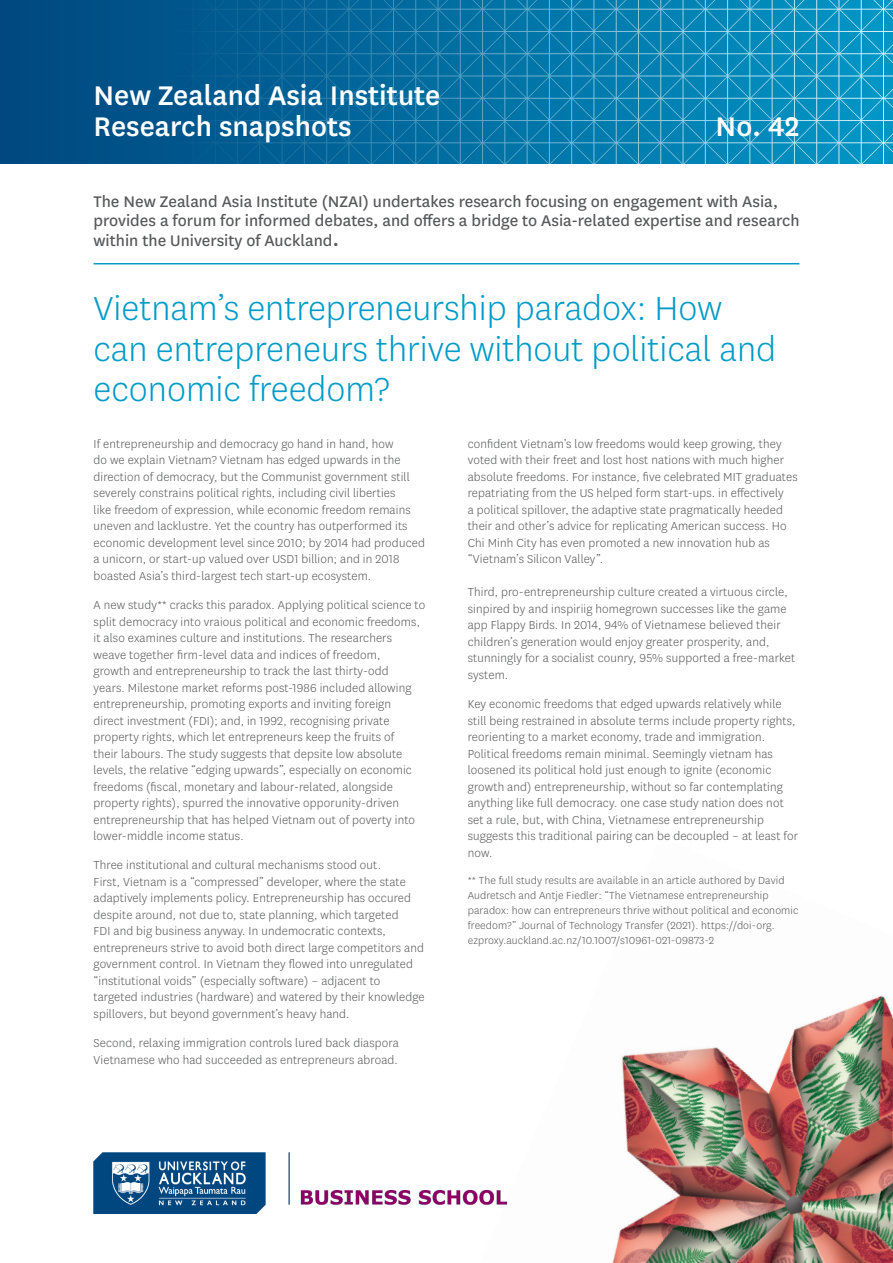
<style>
.page{position:relative;width:893px;height:1263px;background:#fff}
.page>*{position:absolute;margin:0;border:0;box-sizing:border-box;transform-origin:0 0}
.sub_heading{font:300 39px/40.5px "National";color:#009bc8}
.Heading{font:500 31.5px/31.5px "National";color:#fff}
.Intro{font:18px/19.5px "National";color:#57585a}
.body{font:300 13.5px/16.5px "National";letter-spacing:.01em;color:#57585a}
.Footnote{font:300 12px/15px "National";letter-spacing:.01em;color:#57585a}
.s1{font-size:24px}
</style>
<div class="page">
<svg style="left:0;top:0;width:893px;height:164px;background:#0b73a4"></svg>
<img style="left:506px;top:995px;width:387px;height:268px">
<hr style="left:94px;top:263px;width:705px;height:1px;background:#009bc8">
<img style="left:94px;top:1152px;width:412px;height:61px">
<p class="Heading" style="left:94px;top:77px;width:348px">New Zealand Asia Institute<br>Research snapshots</p>
<p class="Heading" style="left:716px;top:109px;width:85px">No. 42</p>
<p class="Intro" style="left:94px;top:191px;width:707px">The New Zealand Asia Institute (NZAI) undertakes research focusing on engagement with Asia, provides a forum for informed debates, and offers a bridge to Asia-related expertise and research within the University of Auckland<span class="s1">.</span></p>
<p class="sub_heading" style="left:94px;top:287px;width:684px">Vietnam’s entrepreneurship paradox: How can entrepreneurs thrive without political and economic freedom?</p>
<p class="body" style="left:94px;top:435px;width:333px">If entrepreneurship and democracy go hand in hand, how<br>do we explain Vietnam? Vietnam has edged upwards in the direction of democracy, but the Communist government still severely constrains political rights, including civil liberties<br>like freedom of expression, while economic freedom remains uneven and lacklustre. Yet the country has outperformed its economic development level since 2010; by 2014 had produced a unicorn, or start-up valued over USD1 billion; and in 2018 boasted Asia’s third-largest tech start-up ecosystem.</p>
<p class="body" style="left:94px;top:596px;width:333px">A new study** cracks this paradox. Applying political science to split democracy into vraious political and economic freedoms, it also examines culture and institutions. The researchers weave together firm-level data and indices of freedom,<br>growth and entrepreneurship to track the last thirty-odd<br>years. Milestone market reforms post-1986 included allowing entrepreneurship, promoting exports and inviting foreign<br>direct investment (FDI); and, in 1992, recognising private property rights, which let entrepreneurs keep the fruits of<br>their labours. The study suggests that depsite low absolute levels, the relative “edging upwards”, especially on economic freedoms (fiscal, monetary and labour-related, alongside property rights), spurred the innovative opporunity-driven entrepreneurship that has helped Vietnam out of poverty into lower-middle income status.</p>
<p class="body" style="left:94px;top:856px;width:333px">Three institutional and cultural mechanisms stood out.<br>First, Vietnam is a “compressed” developer, where the state adaptively implements policy. Entrepreneurship has occured despite around, not due to, state planning, which targeted<br>FDI and big business anyway. In undemocratic contexts, entrepreneurs strive to avoid both direct large competitors and government control. In Vietnam they flowed into unregulated “institutional voids” (especially software) – adjacent to targeted industries (hardware) and watered by their knowledge spillovers, but beyond government’s heavy hand.</p>
<p class="body" style="left:94px;top:1034px;width:307px">Second, relaxing immigration controls lured back diaspora<br>Vietnamese who had succeeded as entrepreneurs abroad.</p>
<p class="body" style="left:468px;top:435px;width:331px">confident Vietnam’s low freedoms would keep growing, they voted with their freet and lost host nations with much higher absolute freedoms. For instance, five celebrated MIT graduates repatriating from the US helped form start-ups. in effectively<br>a political spillover, the adaptive state pragmatically heeded their and other’s advice for replicating American success. Ho Chi Minh City has even promoted a new innovation hub as “Vietnam’s Silicon Valley”.</p>
<p class="body" style="left:468px;top:583px;width:329px">Third, pro-entrepreneurship culture created a virtuous circle, sinpired by and inspiriig homegrown successes like the game app Flappy Birds. In 2014, 94% of Vietnamese believed their children’s generation would enjoy greater prosperity, and, stunningly for a socialist counry, 95% supported a free-market system.</p>
<p class="body" style="left:468px;top:695px;width:332px">Key economic freedoms that edged upwards relatively while still being restrained in absolute terms include property rights, reorienting to a market economy, trade and immigration.<br>Political freedoms remain minimal. Seemingly vietnam has loosened its political hold just enough to ignite (economic growth and) entrepreneurship, without so far contemplating anything like full democracy. one case study nation does not set a rule, but, with China, Vietnamese entrepreneurship suggests this traditional pairing can be decoupled – at least for now.</p>
<p class="Footnote" style="left:468px;top:873px;width:332px">** The full study results are available in an article authored by David Audretsch and Antje Fiedler: “The Vietnamese entrepreneurship paradox: how can entrepreneurs thrive without political and economic freedom?” Journal of Technology Transfer (2021). https://doi-org. ezproxy.auckland.ac.nz/10.1007/s10961-021-09873-2</p>
</div>
